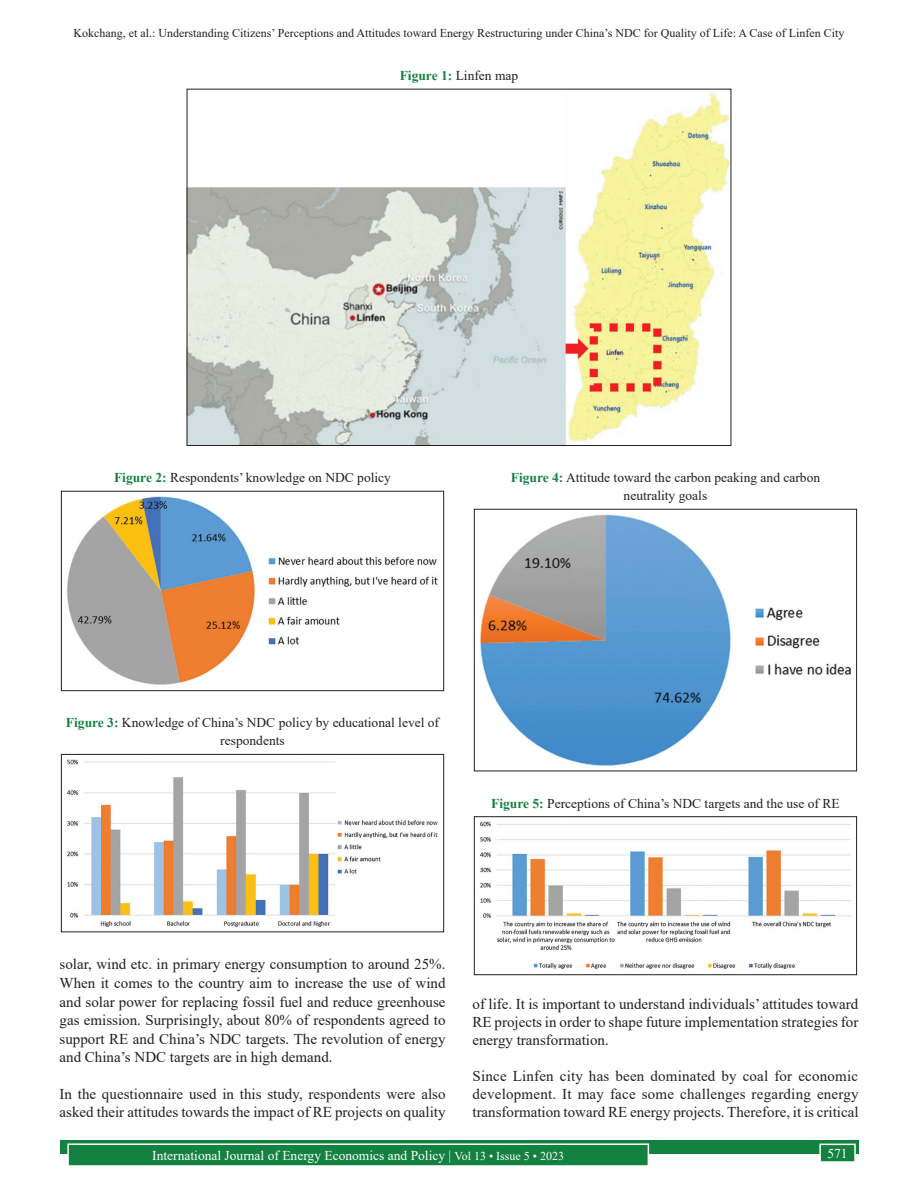
<style>
.page{position:relative;width:918px;height:1188px;background:#fff}
.page>*{position:absolute;margin:0;border:0;box-sizing:border-box;transform-origin:0 0}
.TX{font:15px/18.6px "Times New Roman";color:#231f20;text-align:justify}
.FGC{font:13.5px/18px "Times New Roman";color:#231f20;text-align:center}
.t1{font:13.5px "Times New Roman";color:#fff}
.t2{font:12px "Times New Roman";color:#231f20}
.s1{font-weight:700;color:#13813f}
.s2{font-size:12px}
</style>
<div class="page">
<div style="left:60px;top:1140px;width:798px;height:13px;background:#13813f"></div>
<div style="left:68px;top:1144px;width:580px;height:22px;background:#13813f"></div>
<div style="left:67px;top:1143px;width:582px;height:24px;border:2px solid #fff"></div>
<div style="left:820px;top:1144px;width:35px;height:18px;background:#13813f"></div>
<div style="left:819px;top:1144px;width:37px;height:19px;border:2px solid #fff"></div>
<img style="left:67px;top:496px;width:371px;height:189px">
<div style="left:61px;top:491px;width:383px;height:200px;border:1px solid #231f20"></div>
<img style="left:189px;top:91px;width:540px;height:353px">
<img style="left:66px;top:759px;width:372px;height:168px">
<div style="left:61px;top:754px;width:383px;height:178px;border:1px solid #231f20"></div>
<img style="left:480px;top:514px;width:371px;height:252px">
<div style="left:474px;top:509px;width:383px;height:262px;border:1px solid #231f20"></div>
<img style="left:479px;top:821px;width:372px;height:148px">
<div style="left:474px;top:817px;width:383px;height:158px;border:1px solid #231f20"></div>
<p class="t2" style="left:74px;top:25px;width:772px">Kokchang, et al.: Understanding Citizens’ Perceptions and Attitudes toward Energy Restructuring under China’s NDC for Quality of Life: A Case of Linfen City</p>
<p class="FGC" style="left:400px;top:66px;width:120px"><span class="s1">Figure 1:</span> Linfen map</p>
<p class="FGC" style="left:114px;top:468px;width:278px"><span class="s1">Figure 2:</span> Respondents’ knowledge on NDC policy</p>
<p class="FGC" style="left:511px;top:468px;width:311px"><span class="s1">Figure 4:</span> Attitude toward the carbon peaking and carbon neutrality goals</p>
<p class="FGC" style="left:66px;top:713px;width:375px"><span class="s1">Figure 3:</span> Knowledge of China’s NDC policy by educational level of respondents</p>
<p class="FGC" style="left:491px;top:794px;width:350px"><span class="s1">Figure 5:</span> Perceptions of China’s NDC targets and the use of RE</p>
<p class="TX" style="left:60px;top:955px;width:387px">solar, wind etc. in primary energy consumption to around 25%.<br>When it comes to the country aim to increase the use of wind and solar power for replacing fossil fuel and reduce greenhouse gas emission. Surprisingly, about 80% of respondents agreed to support RE and China’s NDC targets. The revolution of energy and China’s NDC targets are in high demand.</p>
<p class="TX" style="left:60px;top:1084px;width:388px">In the questionnaire used in this study, respondents were also asked their attitudes towards the impact of RE projects on quality</p>
<p class="TX" style="left:472px;top:995px;width:387px;line-height:18px">of life. It is important to understand individuals’ attitudes toward RE projects in order to shape future implementation strategies for energy transformation.</p>
<p class="TX" style="left:472px;top:1067px;width:388px;line-height:18px">Since Linfen city has been dominated by coal for economic development. It may face some challenges regarding energy transformation toward RE energy projects. Therefore, it is critical</p>
<p class="t1" style="left:152px;top:1146px;width:413px">International Journal of Energy Economics and Policy | <span class="s2">Vol 13 • Issue 5 • 2023</span></p>
<p class="t1" style="left:827px;top:1144px;width:22px">571</p>
</div>
